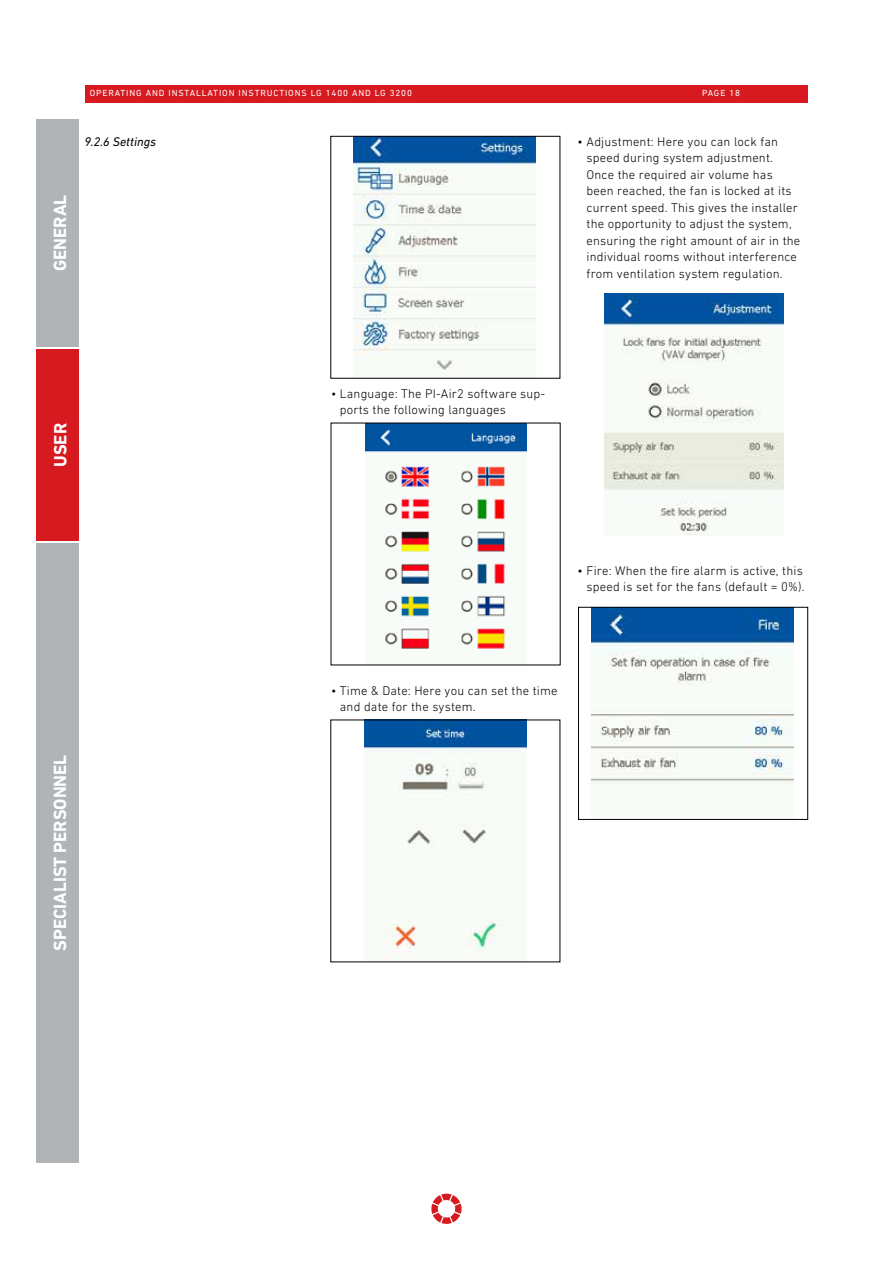
<style>
.page{position:relative;width:893px;height:1263px;background:#fff}
.page>*{position:absolute;margin:0;border:0;box-sizing:border-box;transform-origin:0 0}
.t1{font:700 18px "DIN Next LT Pro";color:#fff}
.t2{font:300 12.75px/16.5px "DIN Next LT Pro";letter-spacing:.015em;color:#000}
.t3{font:italic 12.75px "DIN Next LT Pro";color:#000}
.t4{font:9px "DIN Next LT Pro";letter-spacing:.1em;color:#fff}
</style>
<div class="page">
<svg style="left:431px;top:1194px;width:31px;height:30px"></svg>
<div style="left:85px;top:85px;width:723px;height:17px;background:#d71920"></div>
<div style="left:36px;top:349px;width:43px;height:192px;background:#d71920"></div>
<div style="left:36px;top:119px;width:43px;height:228px;background:#b1b4b6"></div>
<div style="left:36px;top:543px;width:43px;height:619px;background:#b1b4b6"></div>
<img style="left:353px;top:138px;width:183px;height:238px">
<img style="left:365px;top:425px;width:162px;height:224px">
<img style="left:365px;top:722px;width:161px;height:238px">
<img style="left:592px;top:609px;width:202px;height:177px">
<div style="left:578px;top:607px;width:230px;height:213px;border:1px solid #000"></div>
<img style="left:605px;top:293px;width:178px;height:242px">
<h1 class="t1" style="left:50px;top:271px;width:78px;rotate:-90deg">GENERAL</h1>
<p class="t4" style="left:90px;top:88px;width:324px">OPERATING AND INSTALLATION INSTRUCTIONS LG 1400 AND LG 3200</p>
<p class="t4" style="left:702px;top:88px;width:39px">PAGE 18</p>
<p class="t3" style="left:84px;top:134px;width:73px">9.2.6 Settings</p>
<p class="t2" style="left:586px;top:133px;width:215px;text-indent:-9px">• Adjustment: Here you can lock fan speed during system adjustment.<br>Once the required air volume has been reached, the fan is locked at its current speed. This gives the installer the opportunity to adjust the system, ensuring the right amount of air in the individual rooms without interference from ventilation system regulation.</p>
<h1 class="t1" style="left:50px;top:467px;width:45px;rotate:-90deg">USER</h1>
<h1 class="t1" style="left:50px;top:951px;width:198px;rotate:-90deg">SPECIALIST PERSONNEL</h1>
<p class="t2" style="left:340px;top:385px;width:207px;text-indent:-9px">• Language: The PI-Air2 software sup&shy;ports the following languages</p>
<p class="t2" style="left:578px;top:562px;width:229px;text-align:right">• Fire: When the fire alarm is active, this speed is set for the fans (default = 0%).</p>
<p class="t2" style="left:340px;top:682px;width:219px;text-indent:-9px">• Time &amp; Date: Here you can set the time and date for the system.</p>
</div>
